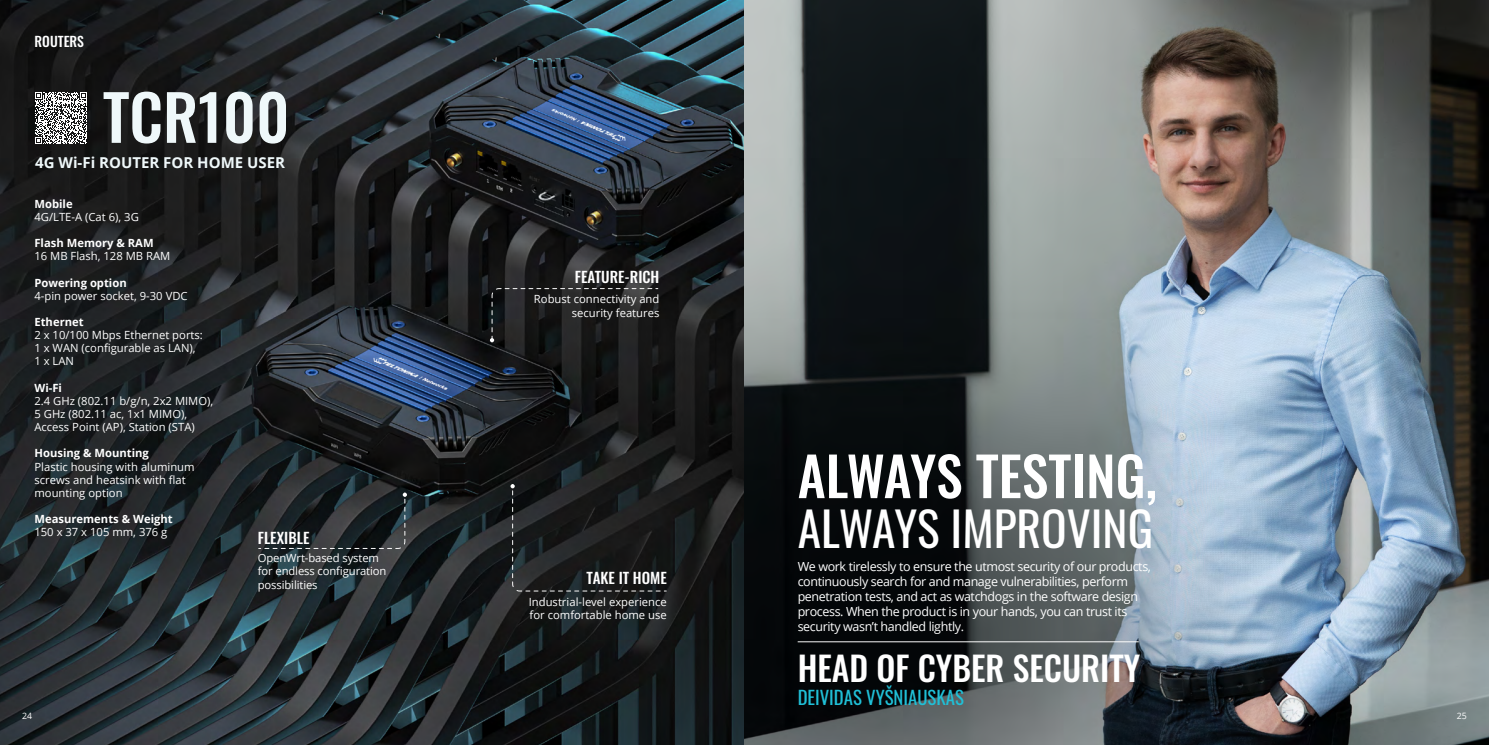
<style>
.page{position:relative;width:1489px;height:745px;background:#fff}
.page>*{position:absolute;margin:0;border:0;box-sizing:border-box;transform-origin:0 0}
.t1{font:500 62.5px "Oswald";color:#eff8fa}
.t2{font:500 53.75px "Oswald";color:#fff}
.t3{font:47.5px "Oswald";color:#fff}
.t4{font:500 33.75px "Oswald";color:#fff}
.t5{font:18.75px "Oswald";color:#20c0d7}
.t6{font:500 15px "Oswald";color:#fff}
.t7{font:700 15px "Open Sans";color:#eff8fa}
.t8{font:500 13.75px "Oswald";color:#fff}
.t9{font:12.5px/15px "Open Sans";letter-spacing:-.03em;color:#fff}
.t10{font:11.25px/13.1px "Open Sans";color:#fff}
.t11{font:700 11.25px "Open Sans";color:#fff}
.t12{font:8.75px "Open Sans";color:#fff}
</style>
<div class="page">
<img style="left:0;top:0;width:1488px;height:744px">
<svg style="left:490px;top:287px;width:168px;height:55px;background:#212121"></svg>
<svg style="left:510px;top:483px;width:157px;height:108px;background:#1d1e1f"></svg>
<svg style="left:258px;top:492px;width:149px;height:57px;background:#262b2e"></svg>
<hr style="left:797px;top:641px;width:341px;height:1px;background:#fff">
<svg style="left:35px;top:92px;width:52px;height:52px"></svg>
<p class="t8" style="left:35px;top:34px;width:51px">ROUTERS</p>
<h1 class="t1" style="left:103px;top:85px;width:188px">TCR100</h1>
<h3 class="t7" style="left:35px;top:152px;width:251px">4G Wi-Fi ROUTER FOR HOME USER</h3>
<p class="t11" style="left:34px;top:196px;width:40px">Mobile</p>
<p class="t10" style="left:34px;top:210px;width:106px">4G/LTE-A (Cat 6), 3G</p>
<p class="t11" style="left:34px;top:235px;width:121px">Flash Memory &amp; RAM</p>
<p class="t10" style="left:34px;top:249px;width:137px">16 MB Flash, 128 MB RAM</p>
<p class="t11" style="left:34px;top:274px;width:94px">Powering option</p>
<p class="t10" style="left:34px;top:288px;width:155px">4-pin power socket, 9-30 VDC</p>
<p class="t11" style="left:34px;top:314px;width:51px">Ethernet</p>
<p class="t10" style="left:34px;top:328px;width:170px">2 x 10/100 Mbps Ethernet ports:<br>1 x WAN (configurable as LAN),<br>1 x LAN</p>
<p class="t11" style="left:34px;top:379px;width:29px">Wi-Fi</p>
<p class="t10" style="left:34px;top:393px;width:180px">2.4 GHz (802.11 b/g/n, 2x2 MIMO),<br>5 GHz (802.11 ac, 1x1 MIMO),<br>Access Point (AP), Station (STA)</p>
<p class="t11" style="left:34px;top:445px;width:116px">Housing &amp; Mounting</p>
<p class="t10" style="left:34px;top:459px;width:162px">Plastic housing with aluminum screws and heatsink with flat mounting option</p>
<p class="t11" style="left:34px;top:511px;width:140px">Measurements &amp; Weight</p>
<p class="t10" style="left:34px;top:525px;width:134px">150 x 37 x 105 mm, 376 g</p>
<h3 class="t6" style="left:258px;top:529px;width:53px">FLEXIBLE</h3>
<p class="t10" style="left:258px;top:550px;width:130px;line-height:13.5px">OpenWrt-based system for endless configuration possibilities</p>
<p class="t12" style="left:22px;top:709px;width:12px">24</p>
<h3 class="t6" style="left:575px;top:269px;width:86px">FEATURE-RICH</h3>
<p class="t10" style="left:534px;top:292px;width:127px;line-height:13.5px;text-align:right">Robust connectivity and security features</p>
<h3 class="t6" style="left:586px;top:570px;width:82px">TAKE IT HOME</h3>
<p class="t10" style="left:528px;top:594px;width:139px;line-height:13.5px">Industrial-level experience for comfortable home use</p>
<h2 class="t2" style="left:797px;top:448px;width:361px">ALWAYS TESTING,</h2>
<h3 class="t3" style="left:797px;top:486px;width:357px">ALWAYS IMPROVING</h3>
<p class="t9" style="left:797px;top:558px;width:355px">We work tirelessly to ensure the utmost security of our products, continuously search for and manage vulnerabilities, perform penetration tests, and act as watchdogs in the software design process. When the product is in your hands, you can trust its security wasn’t handled lightly.</p>
<h3 class="t4" style="left:797px;top:650px;width:344px">HEAD OF CYBER SECURITY</h3>
<h3 class="t5" style="left:797px;top:680px;width:168px">DEIVIDAS VYŠNIAUSKAS</h3>
<p class="t12" style="left:1456px;top:709px;width:12px">25</p>
</div>
